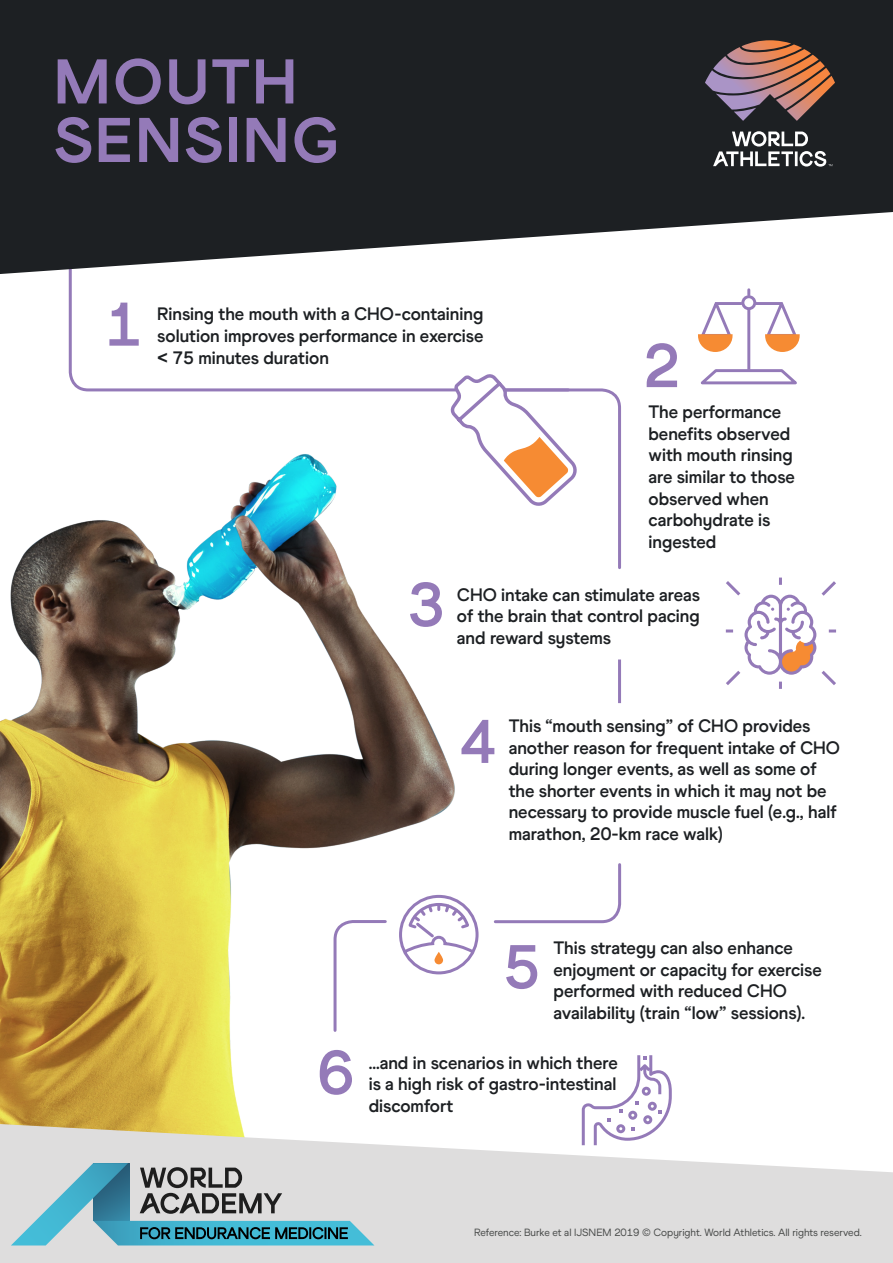
<style>
.page{position:relative;width:893px;height:1263px;background:#fff}
.page>*{position:absolute;margin:0;border:0;box-sizing:border-box;transform-origin:0 0}
.t1{font:63px/58.5px "World Athletics Headline";letter-spacing:.04em;color:#947ab8}
.t2{font:700 61.5px "World Athletics";color:#947ab8}
.t3{font:700 18px/21.6px "World Athletics";color:#1d2023;text-align:justify}
.t4{font:10.5px "World Athletics";color:#494b4a}
</style>
<div class="page">
<svg style="left:68px;top:274px;width:5px;height:103px"></svg>
<img style="left:0;top:377px;width:455px;height:747px">
<svg style="left:0;top:1124px;width:893px;height:139px;fill:#dedddd"></svg>
<svg style="left:0;top:0;width:893px;height:274px;background:#383b3d"></svg>
<svg style="left:493px;top:863px;width:129px;height:61px"></svg>
<svg style="left:332px;top:918px;width:56px;height:115px"></svg>
<svg style="left:449px;top:374px;width:172px;height:197px"></svg>
<hr style="left:618px;top:659px;width:3px;height:44px;background:#947ab8">
<svg style="left:725px;top:578px;width:112px;height:111px"></svg>
<svg style="left:398px;top:893px;width:81px;height:83px"></svg>
<svg style="left:434px;top:952px;width:9px;height:12px"></svg>
<svg style="left:582px;top:1055px;width:90px;height:90px"></svg>
<hr style="left:747px;top:310px;width:3px;height:60px;background:#947ab8">
<svg style="left:700px;top:368px;width:97px;height:17px"></svg>
<svg style="left:698px;top:290px;width:102px;height:63px"></svg>
<svg style="left:11px;top:1163px;width:363px;height:82px;background:#93b4bd"></svg>
<svg style="left:705px;top:40px;width:130px;height:81px;background:#7e5b56"></svg>
<svg style="left:713px;top:131px;width:119px;height:36px"></svg>
<h1 class="t1" style="left:54px;top:53px;width:286px">MOUTH<br>SENSING</h1>
<h2 class="t2" style="left:105px;top:288px;width:38px">1</h2>
<p class="t3" style="left:157px;top:303px;width:328px">Rinsing the mouth with a CHO-containing solution improves performance in exercise &lt; 75 minutes duration</p>
<h2 class="t2" style="left:643px;top:329px;width:38px">2</h2>
<p class="t3" style="left:648px;top:401px;width:148px;text-align:left">The performance benefits observed with mouth rinsing are similar to those observed when carbohydrate is ingested</p>
<h2 class="t2" style="left:407px;top:568px;width:38px">3</h2>
<p class="t3" style="left:457px;top:584px;width:245px">CHO intake can stimulate areas of the brain that control pacing and reward systems</p>
<h2 class="t2" style="left:459px;top:705px;width:38px">4</h2>
<p class="t3" style="left:509px;top:715px;width:333px;text-align:left">This “mouth sensing” of CHO provides another reason for frequent intake of CHO during longer events, as well as some of the shorter events in which it may not be necessary to provide muscle fuel (e.g., half marathon, 20-km race walk)</p>
<h2 class="t2" style="left:317px;top:1036px;width:38px">6</h2>
<h2 class="t2" style="left:503px;top:930px;width:38px">5</h2>
<p class="t3" style="left:553px;top:937px;width:270px;text-align:left">This strategy can also enhance enjoyment or capacity for exercise performed with reduced CHO availability (train “low” sessions).</p>
<p class="t3" style="left:369px;top:1051px;width:251px">...and in scenarios in which there is a high risk of gastro-intestinal discomfort</p>
<p class="t4" style="left:474px;top:1226px;width:389px">Reference: Burke et al IJSNEM 2019 © Copyright. World Athletics. All rights reserved.</p>
</div>
